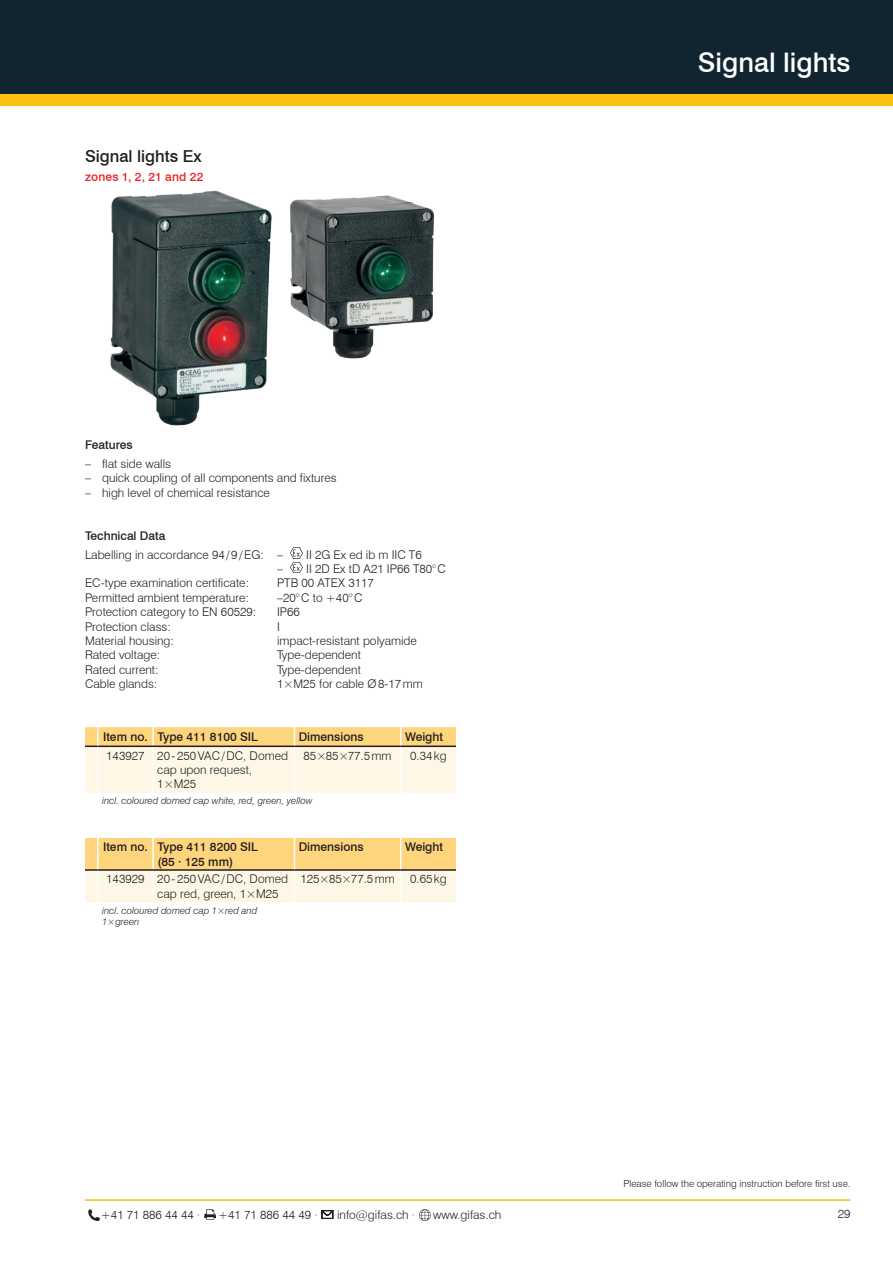
<style>
.page{position:relative;width:893px;height:1263px;background:#fff}
.page>*{position:absolute;margin:0;border:0;box-sizing:border-box;transform-origin:0 0}
.t1{font:500 27px "Swiss 721 BT";color:#fff}
.t2{font:500 16.5px "Swiss 721 BT";color:#231f20}
.t3{font:300 12px/14.4px "Swiss 721 BT";color:#231f20}
.t4{font:500 12px/14.4px "Swiss 721 BT";color:#231f20}
.t5{font:500 12px "Swiss 721 BT";letter-spacing:.015em;color:#ee1d23}
.t6{font:italic 300 9.75px/11.7px "Swiss 721 BT";color:#231f20}
.t7{font:300 9.75px "Swiss 721 BT";color:#231f20}
</style>
<div class="page">
<div style="left:0;top:85px;width:893px;height:21px;background:#fdbe12"></div>
<div style="left:0;top:0;width:893px;height:94px;background:#112530"></div>
<hr style="left:85px;top:1199px;width:765px;height:2px;background:#fdbe12">
<svg style="left:88px;top:1209px;width:12px;height:12px"></svg>
<svg style="left:204px;top:1209px;width:12px;height:11px"></svg>
<svg style="left:322px;top:1210px;width:11px;height:9px"></svg>
<svg style="left:419px;top:1209px;width:12px;height:12px"></svg>
<img style="left:110px;top:190px;width:162px;height:236px">
<img style="left:289px;top:195px;width:146px;height:164px">
<svg style="left:291px;top:548px;width:12px;height:25px"></svg>
<div style="left:99px;top:727px;width:357px;height:18px;background:#fed57c"></div>
<svg style="left:85px;top:747px;width:371px;height:155px;fill:#fef7e6"></svg>
<svg style="left:152px;top:727px;width:2px;height:18px"></svg>
<svg style="left:294px;top:727px;width:1px;height:18px"></svg>
<svg style="left:400px;top:727px;width:1px;height:18px"></svg>
<hr style="left:152px;top:747px;width:2px;height:46px;background:#fff">
<hr style="left:294px;top:747px;width:1px;height:46px;background:#fff">
<hr style="left:400px;top:747px;width:1px;height:46px;background:#fff">
<svg style="left:400px;top:793px;width:1px;height:27px"></svg>
<hr style="left:152px;top:838px;width:2px;height:31px;background:#fff">
<hr style="left:294px;top:838px;width:1px;height:31px;background:#fff">
<hr style="left:400px;top:838px;width:1px;height:31px;background:#fff">
<hr style="left:152px;top:871px;width:2px;height:31px;background:#fff">
<hr style="left:294px;top:871px;width:1px;height:31px;background:#fff">
<hr style="left:400px;top:871px;width:1px;height:31px;background:#fff">
<hr style="left:98px;top:745px;width:55px;height:2px;background:#231f20">
<hr style="left:153px;top:745px;width:141px;height:2px;background:#231f20">
<hr style="left:294px;top:745px;width:107px;height:2px;background:#231f20">
<hr style="left:401px;top:745px;width:55px;height:2px;background:#231f20">
<hr style="left:98px;top:869px;width:55px;height:2px;background:#231f20">
<hr style="left:153px;top:869px;width:141px;height:2px;background:#231f20">
<hr style="left:294px;top:869px;width:107px;height:2px;background:#231f20">
<hr style="left:401px;top:869px;width:55px;height:2px;background:#231f20">
<hr style="left:97px;top:747px;width:2px;height:46px;background:#fff">
<hr style="left:97px;top:793px;width:2px;height:27px;background:#fff">
<svg style="left:97px;top:820px;width:2px;height:18px"></svg>
<hr style="left:97px;top:871px;width:2px;height:31px;background:#fff">
<hr style="left:97px;top:838px;width:2px;height:31px;background:#fff">
<svg style="left:85px;top:727px;width:14px;height:20px"></svg>
<svg style="left:85px;top:869px;width:13px;height:2px"></svg>
<h2 class="t2" style="left:85px;top:146px;width:118px">Signal lights Ex</h2>
<p class="t5" style="left:85px;top:169px;width:120px">zones 1, 2, 21 and 22</p>
<p class="t4" style="left:85px;top:438px;width:49px">Features</p>
<p class="t3" style="left:85px;top:456px;width:88px">– flat side walls</p>
<p class="t3" style="left:85px;top:471px;width:253px">– quick coupling of all components and fixtures</p>
<p class="t3" style="left:85px;top:485px;width:186px">– high level of chemical resistance</p>
<p class="t4" style="left:85px;top:528px;width:82px">Technical Data</p>
<p class="t3" style="left:85px;top:547px;width:199px">Labelling in accordance 94/9/EG: –</p>
<p class="t3" style="left:306px;top:547px;width:117px">II 2G Ex ed ib m IIC T6</p>
<p class="t3" style="left:277px;top:561px;width:170px">– II 2D Ex tD A21 IP66 T80°C</p>
<p class="t3" style="left:85px;top:576px;width:166px">EC-type examination certificate:</p>
<p class="t3" style="left:277px;top:576px;width:98px">PTB 00 ATEX 3117</p>
<p class="t3" style="left:85px;top:590px;width:165px">Permitted ambient temperature:</p>
<p class="t3" style="left:277px;top:590px;width:87px">–20°C to +40°C</p>
<p class="t3" style="left:85px;top:605px;width:173px">Protection category to EN 60529:</p>
<p class="t3" style="left:277px;top:605px;width:24px">IP66</p>
<p class="t3" style="left:85px;top:619px;width:87px">Protection class:</p>
<p class="t3" style="left:277px;top:619px;width:4px">I</p>
<p class="t3" style="left:85px;top:633px;width:91px">Material housing:</p>
<p class="t3" style="left:277px;top:633px;width:141px">impact-resistant polyamide</p>
<p class="t3" style="left:85px;top:648px;width:77px">Rated voltage:</p>
<p class="t3" style="left:277px;top:648px;width:85px">Type-dependent</p>
<p class="t3" style="left:85px;top:662px;width:75px">Rated current:</p>
<p class="t3" style="left:277px;top:662px;width:85px">Type-dependent</p>
<p class="t3" style="left:85px;top:677px;width:74px">Cable glands:</p>
<p class="t3" style="left:277px;top:677px;width:147px">1×M25 for cable Ø8-17mm</p>
<p class="t4" style="left:103px;top:729px;width:156px">Item no. Type 411 8100 SIL</p>
<p class="t4" style="left:299px;top:729px;width:67px">Dimensions</p>
<p class="t4" style="left:405px;top:729px;width:40px">Weight</p>
<p class="t3" style="left:157px;top:748px;width:132px;text-indent:-51px">143927 20-250VAC/DC, Domed cap upon request,<br>1×M25</p>
<p class="t3" style="left:304px;top:748px;width:90px">85×85×77.5mm</p>
<p class="t3" style="left:410px;top:748px;width:38px">0.34kg</p>
<p class="t6" style="left:102px;top:795px;width:212px">incl. coloured domed cap white, red, green, yellow</p>
<p class="t4" style="left:157px;top:840px;width:102px;text-indent:-54px">Item no. Type 411 8200 SIL (85 · 125 mm)</p>
<p class="t4" style="left:299px;top:840px;width:67px">Dimensions</p>
<p class="t4" style="left:405px;top:840px;width:40px">Weight</p>
<p class="t3" style="left:157px;top:872px;width:132px;text-indent:-51px">143929 20-250VAC/DC, Domed cap red, green, 1×M25</p>
<p class="t3" style="left:300px;top:872px;width:96px">125×85×77.5mm</p>
<p class="t3" style="left:410px;top:872px;width:38px">0.65kg</p>
<p class="t6" style="left:102px;top:904px;width:157px">incl. coloured domed cap 1×red and<br>1×green</p>
<h1 class="t1" style="left:698px;top:46px;width:154px">Signal lights</h1>
<p class="t7" style="left:623px;top:1177px;width:228px">Please follow the operating instruction before first use.</p>
<p class="t3" style="left:101px;top:1207px;width:101px">+41 71 886 44 44 ·</p>
<p class="t3" style="left:218px;top:1207px;width:101px">+41 71 886 44 49 ·</p>
<p class="t3" style="left:337px;top:1207px;width:80px">info@gifas.ch ·</p>
<p class="t3" style="left:433px;top:1207px;width:70px">www.gifas.ch</p>
<p class="t3" style="left:838px;top:1207px;width:14px">29</p>
</div>
